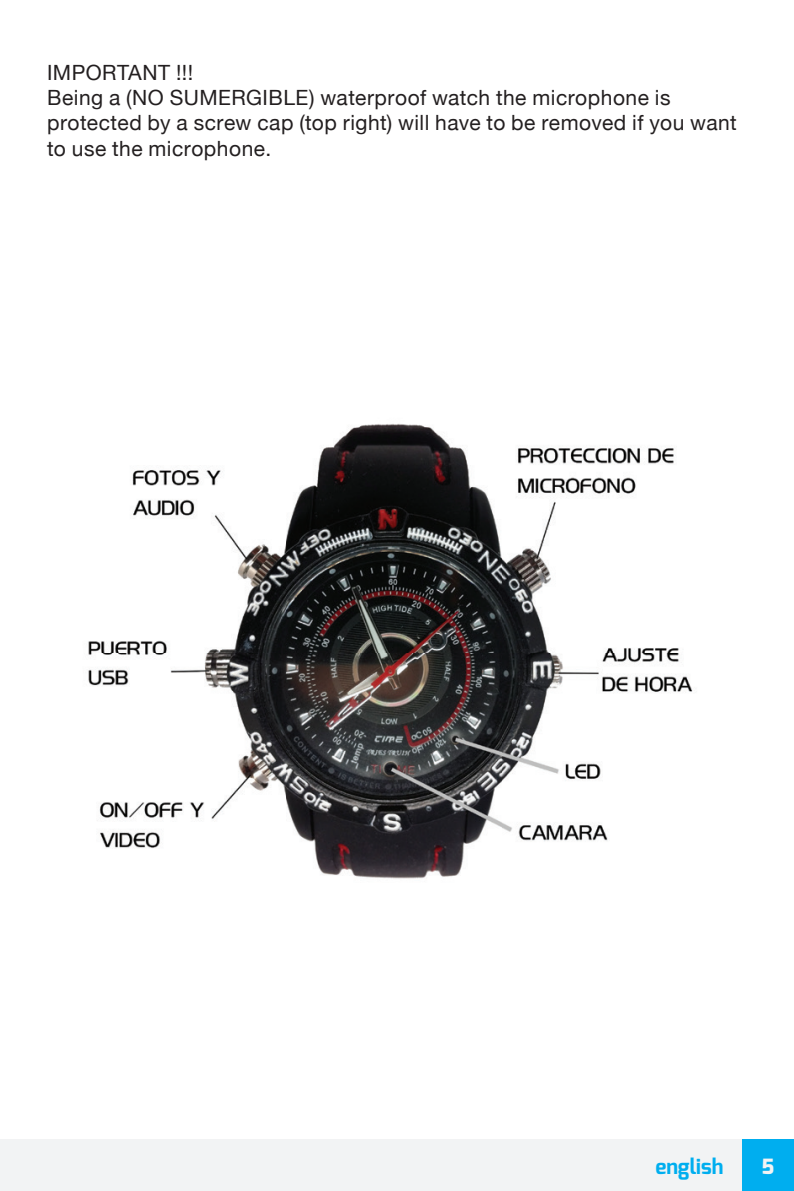
<style>
.page{position:relative;width:794px;height:1191px;background:#fff}
.page>*{position:absolute;margin:0;border:0;box-sizing:border-box;transform-origin:0 0}
.t1{font:21px/25.2px "Helvetica Neue";letter-spacing:.025em;color:#231f20}
.t2{font:700 21px "Exo";color:#00aeef}
.t3{font:800 21px "Exo";color:#f2f3f4}
</style>
<div class="page">
<div style="left:0;top:1139px;width:794px;height:52px;background:#f2f3f4"></div>
<div style="left:742px;top:1139px;width:52px;height:52px;background:#00aeef"></div>
<img style="left:88px;top:423px;width:605px;height:456px">
<p class="t1" style="left:47px;top:61px;width:691px">IMPORTANT !!!<br>Being a (NO SUMERGIBLE) waterproof watch the microphone is protected by a screw cap (top right) will have to be removed if you want to use the microphone.</p>
<p class="t2" style="left:655px;top:1152px;width:69px">english</p>
<p class="t3" style="left:762px;top:1152px;width:14px">5</p>
</div>
